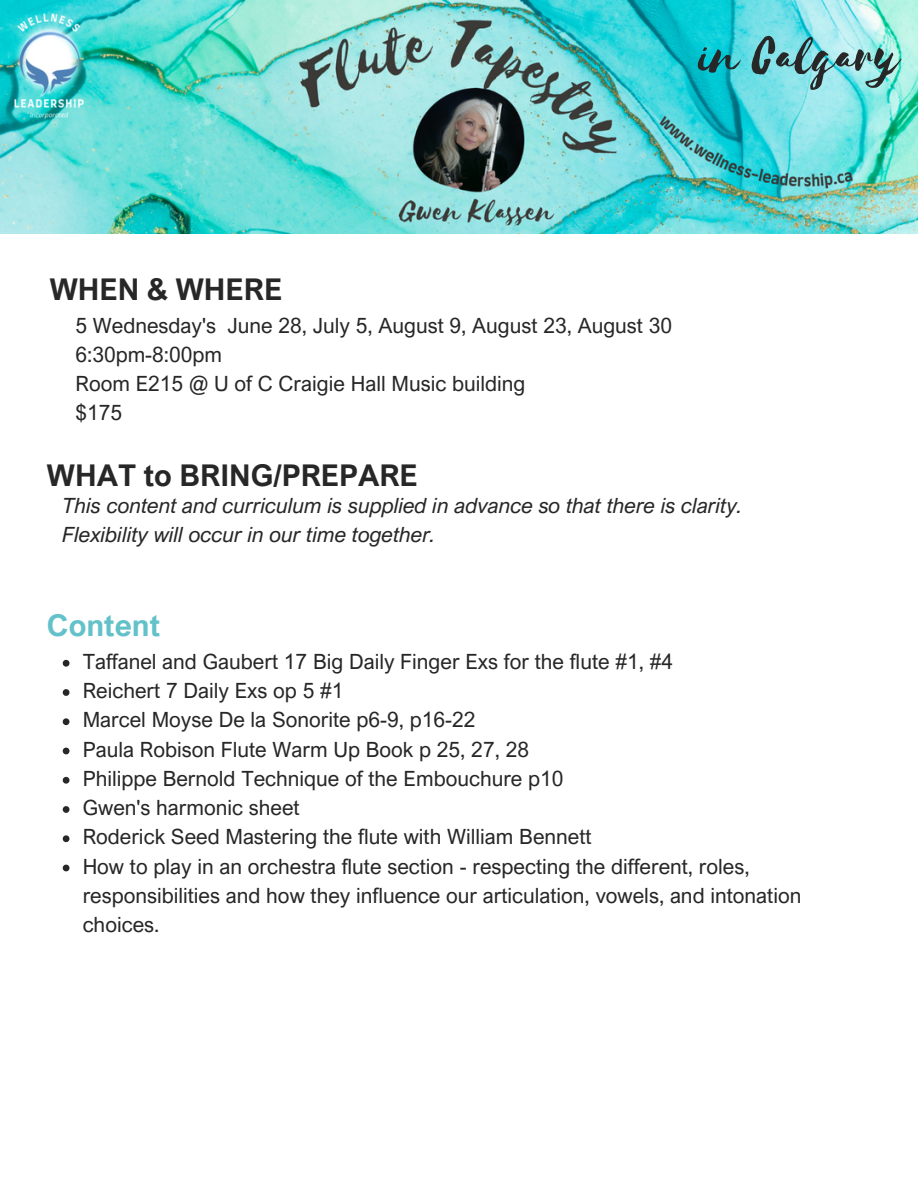
<style>
.page{position:relative;width:918px;height:1188px;background:#fff}
.page>*{position:absolute;margin:0;border:0;box-sizing:border-box;transform-origin:0 0}
.t1{font:56.25px "Selima";color:#262726}
.t2{font:700 30px "Arial Nova";color:#262726}
.t3{font:700 30px "Arial Nova";color:#62c1c9}
.t4{font:21px/29.2px "Arial Nova";color:#262726}
.t5{font:italic 21px/29.2px "Arial Nova";color:#262726}
</style>
<div class="page">
<img style="left:0;top:0;width:918px;height:234px">
<svg style="left:63px;top:660px;width:6px;height:7px"></svg>
<svg style="left:63px;top:689px;width:6px;height:7px"></svg>
<svg style="left:63px;top:718px;width:6px;height:7px"></svg>
<svg style="left:63px;top:748px;width:6px;height:6px"></svg>
<svg style="left:63px;top:777px;width:6px;height:7px"></svg>
<svg style="left:63px;top:806px;width:6px;height:7px"></svg>
<svg style="left:63px;top:835px;width:6px;height:7px"></svg>
<svg style="left:63px;top:865px;width:6px;height:6px"></svg>
<p class="t1" style="left:699px;top:26px;width:202px">in Calgary</p>
<p class="t2" style="left:50px;top:270px;width:234px">WHEN &amp; WHERE</p>
<p class="t4" style="left:75px;top:310px;width:598px">5 Wednesday's June 28, July 5, August 9, August 23, August 30</p>
<p class="t4" style="left:75px;top:339px;width:148px">6:30pm-8:00pm</p>
<p class="t4" style="left:75px;top:369px;width:452px">Room E215 @ U of C Craigie Hall Music building</p>
<p class="t4" style="left:75px;top:398px;width:48px">$175</p>
<p class="t2" style="left:47px;top:456px;width:372px">WHAT to BRING/PREPARE</p>
<p class="t5" style="left:63px;top:491px;width:681px">This content and curriculum is supplied in advance so that there is clarity.<br>Flexibility will occur in our time together.</p>
<p class="t3" style="left:47px;top:607px;width:115px">Content</p>
<p class="t4" style="left:83px;top:646px;width:592px">Taffanel and Gaubert 17 Big Daily Finger Exs for the flute #1, #4</p>
<p class="t4" style="left:83px;top:676px;width:262px">Reichert 7 Daily Exs op 5 #1</p>
<p class="t4" style="left:83px;top:705px;width:394px">Marcel Moyse De la Sonorite p6-9, p16-22</p>
<p class="t4" style="left:83px;top:734px;width:448px">Paula Robison Flute Warm Up Book p 25, 27, 28</p>
<p class="t4" style="left:83px;top:763px;width:482px">Philippe Bernold Technique of the Embouchure p10</p>
<p class="t4" style="left:83px;top:793px;width:219px">Gwen's harmonic sheet</p>
<p class="t4" style="left:83px;top:822px;width:510px">Roderick Seed Mastering the flute with William Bennett</p>
<p class="t4" style="left:83px;top:851px;width:720px">How to play in an orchestra flute section - respecting the different, roles, responsibilities and how they influence our articulation, vowels, and intonation choices.</p>
</div>
